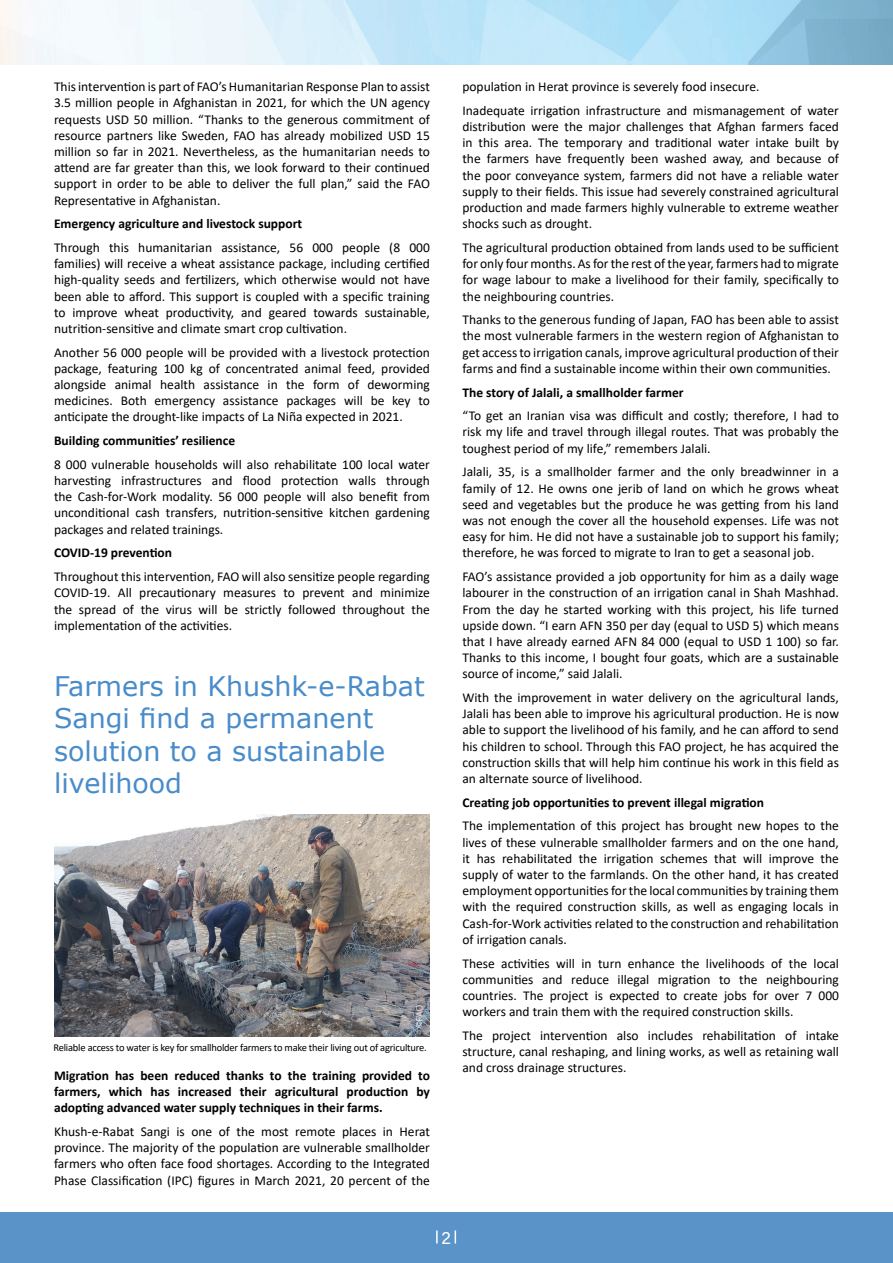
<style>
.page{position:relative;width:893px;height:1263px;background:#fff}
.page>*{position:absolute;margin:0;border:0;box-sizing:border-box;transform-origin:0 0}
.t1{font:27px/32.4px "Verdana";color:#498cca}
.t2{font:18px "Acumin Variable Concept";color:#fff}
.t3{font:13.5px/16.2px "Calibri";color:#000;text-align:justify}
.t4{font:700 13.5px/16.2px "Calibri";color:#000;text-align:justify}
.t5{font:10.5px "Calibri";letter-spacing:-.02em;color:#000}
</style>
<div class="page">
<div style="left:0;top:1212px;width:893px;height:51px;background:#5993c8"></div>
<img style="left:0;top:0;width:893px;height:64px">
<svg style="left:455px;top:1230px;width:1px;height:13px"></svg>
<svg style="left:436px;top:1230px;width:2px;height:13px"></svg>
<img style="left:54px;top:814px;width:375px;height:223px">
<svg style="left:416px;top:1005px;width:6px;height:23px"></svg>
<p class="t3" style="left:54px;top:78px;width:377px">This intervention is part of FAO’s Humanitarian Response Plan to assist 3.5 million people in Afghanistan in 2021, for which the UN agency requests USD 50 million. “Thanks to the generous commitment of resource partners like Sweden, FAO has already mobilized USD 15 million so far in 2021. Nevertheless, as the humanitarian needs to attend are far greater than this, we look forward to their continued support in order to be able to deliver the full plan,” said the FAO Representative in Afghanistan.</p>
<p class="t4" style="left:54px;top:215px;width:250px">Emergency agriculture and livestock support</p>
<p class="t3" style="left:54px;top:239px;width:377px">Through this humanitarian assistance, 56 000 people (8 000 families) will receive a wheat assistance package, including certified high-quality seeds and fertilizers, which otherwise would not have been able to afford. This support is coupled with a specific training to improve wheat productivity, and geared towards sustainable, nutrition-sensitive and climate smart crop cultivation.</p>
<p class="t3" style="left:54px;top:344px;width:377px">Another 56 000 people will be provided with a livestock protection package, featuring 100 kg of concentrated animal feed, provided alongside animal health assistance in the form of deworming medicines. Both emergency assistance packages will be key to anticipate the drought-like impacts of La Niña expected in 2021.</p>
<p class="t4" style="left:54px;top:432px;width:183px">Building communities’ resilience</p>
<p class="t3" style="left:54px;top:456px;width:377px">8 000 vulnerable households will also rehabilitate 100 local water harvesting infrastructures and flood protection walls through the Cash-for-Work modality. 56 000 people will also benefit from unconditional cash transfers, nutrition-sensitive kitchen gardening packages and related trainings.</p>
<p class="t4" style="left:54px;top:545px;width:120px">COVID-19 prevention</p>
<p class="t3" style="left:54px;top:568px;width:377px">Throughout this intervention, FAO will also sensitize people regarding COVID-19. All precautionary measures to prevent and minimize the spread of the virus will be strictly followed throughout the implementation of the activities.</p>
<p class="t1" style="left:54px;top:669px;width:372px">Farmers in Khushk-e-Rabat<br>Sangi find a permanent solution to a sustainable livelihood</p>
<p class="t5" style="left:53px;top:1040px;width:375px">Reliable access to water is key for smallholder farmers to make their living out of agriculture.</p>
<p class="t4" style="left:54px;top:1067px;width:377px">Migration has been reduced thanks to the training provided to farmers, which has increased their agricultural production by adopting advanced water supply techniques in their farms.</p>
<p class="t3" style="left:54px;top:1123px;width:377px">Khush-e-Rabat Sangi is one of the most remote places in Herat province. The majority of the population are vulnerable smallholder farmers who often face food shortages. According to the Integrated Phase Classification (IPC) figures in March 2021, 20 percent of the</p>
<p class="t3" style="left:462px;top:78px;width:299px">population in Herat province is severely food insecure.</p>
<p class="t3" style="left:462px;top:102px;width:378px">Inadequate irrigation infrastructure and mismanagement of water distribution were the major challenges that Afghan farmers faced in this area. The temporary and traditional water intake built by the farmers have frequently been washed away, and because of the poor conveyance system, farmers did not have a reliable water supply to their fields. This issue had severely constrained agricultural production and made farmers highly vulnerable to extreme weather shocks such as drought.</p>
<p class="t3" style="left:462px;top:239px;width:378px">The agricultural production obtained from lands used to be sufficient for only four months. As for the rest of the year, farmers had to migrate for wage labour to make a livelihood for their family, specifically to the neighbouring countries.</p>
<p class="t3" style="left:462px;top:311px;width:378px">Thanks to the generous funding of Japan, FAO has been able to assist the most vulnerable farmers in the western region of Afghanistan to get access to irrigation canals, improve agricultural production of their farms and find a sustainable income within their own communities.</p>
<p class="t4" style="left:462px;top:384px;width:223px">The story of Jalali, a smallholder farmer</p>
<p class="t3" style="left:462px;top:407px;width:378px">“To get an Iranian visa was difficult and costly; therefore, I had to risk my life and travel through illegal routes. That was probably the toughest period of my life,” remembers Jalali.</p>
<p class="t3" style="left:462px;top:463px;width:378px">Jalali, 35, is a smallholder farmer and the only breadwinner in a family of 12. He owns one jerib of land on which he grows wheat seed and vegetables but the produce he was getting from his land was not enough the cover all the household expenses. Life was not easy for him. He did not have a sustainable job to support his family; therefore, he was forced to migrate to Iran to get a seasonal job.</p>
<p class="t3" style="left:462px;top:568px;width:378px">FAO’s assistance provided a job opportunity for him as a daily wage labourer in the construction of an irrigation canal in Shah Mashhad.<br>From the day he started working with this project, his life turned upside down. “I earn AFN 350 per day (equal to USD 5) which means that I have already earned AFN 84 000 (equal to USD 1 100) so far.<br>Thanks to this income, I bought four goats, which are a sustainable source of income,” said Jalali.</p>
<p class="t3" style="left:462px;top:689px;width:378px">With the improvement in water delivery on the agricultural lands, Jalali has been able to improve his agricultural production. He is now able to support the livelihood of his family, and he can afford to send his children to school. Through this FAO project, he has acquired the construction skills that will help him continue his work in this field as an alternate source of livelihood.</p>
<p class="t4" style="left:462px;top:794px;width:303px">Creating job opportunities to prevent illegal migration</p>
<p class="t3" style="left:462px;top:817px;width:378px">The implementation of this project has brought new hopes to the lives of these vulnerable smallholder farmers and on the one hand, it has rehabilitated the irrigation schemes that will improve the supply of water to the farmlands. On the other hand, it has created employment opportunities for the local communities by training them with the required construction skills, as well as engaging locals in Cash-for-Work activities related to the construction and rehabilitation of irrigation canals.</p>
<p class="t3" style="left:462px;top:955px;width:378px">These activities will in turn enhance the livelihoods of the local communities and reduce illegal migration to the neighbouring countries. The project is expected to create jobs for over 7 000 workers and train them with the required construction skills.</p>
<p class="t3" style="left:462px;top:1027px;width:378px">The project intervention also includes rehabilitation of intake structure, canal reshaping, and lining works, as well as retaining wall and cross drainage structures.</p>
<p class="t2" style="left:441px;top:1225px;width:11px">2</p>
</div>
